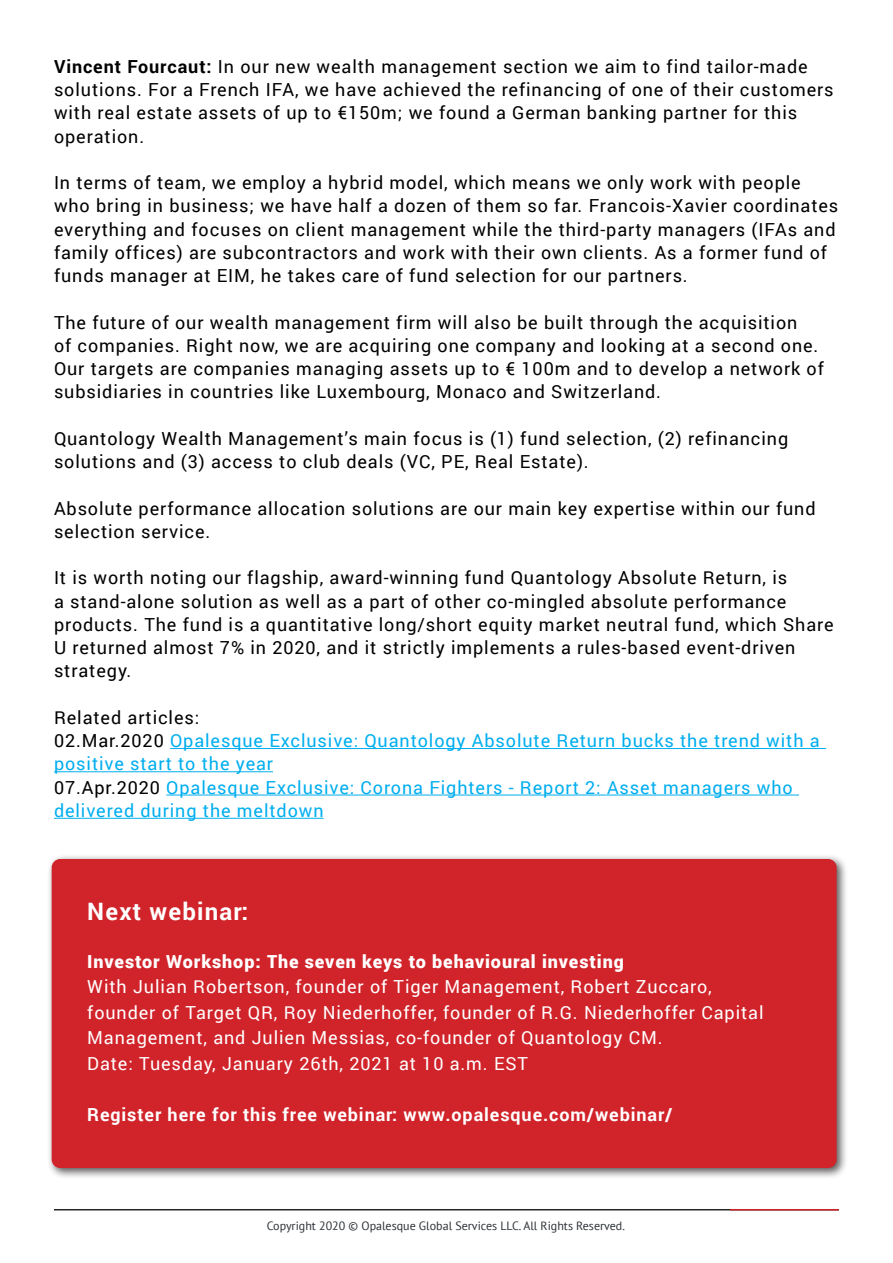
<style>
.page{position:relative;width:893px;height:1263px;background:#fff}
.page>*{position:absolute;margin:0;border:0;box-sizing:border-box;transform-origin:0 0}
.t1{font:700 24px "Roboto";letter-spacing:.05em;color:#fff}
.t2{font:18px/23.2px "Roboto";letter-spacing:.05em;color:#000}
.t3{font:18px/25.5px "Roboto";letter-spacing:.05em;color:#fff}
.t4{font:18px/23.2px "Roboto";letter-spacing:.05em;color:#00aeef}
.t5{font:700 18px "Roboto";letter-spacing:.05em;color:#fff}
.t6{font:900 18px "Roboto";letter-spacing:.05em;color:#fff}
.t7{font:12px "PT Sans";color:#2b3136}
.s1{font-weight:700}
.s2{color:#000}
</style>
<div class="page">
<hr style="left:54px;top:1209px;width:785px;height:1px;background:#262626">
<hr style="left:730px;top:1209px;width:109px;height:1px;background:#d1232a">
<div style="left:46px;top:854px;width:802px;height:325px;background:#231f20;opacity:.75"></div>
<div style="left:52px;top:859px;width:785px;height:309px;background:#d1232a;border-radius:9px"></div>
<hr style="left:170px;top:748px;width:656px;height:1px;background:#00aeef">
<hr style="left:54px;top:771px;width:219px;height:1px;background:#00aeef">
<hr style="left:166px;top:794px;width:633px;height:1px;background:#00aeef">
<hr style="left:54px;top:818px;width:270px;height:1px;background:#00aeef">
<p class="t2" style="left:54px;top:54px;width:781px"><span class="s1">Vincent Fourcaut:</span> In our new wealth management section we aim to find tailor-made solutions. For a French IFA, we have achieved the refinancing of one of their customers with real estate assets of up to €150m; we found a German banking partner for this operation.</p>
<p class="t2" style="left:54px;top:170px;width:786px">In terms of team, we employ a hybrid model, which means we only work with people who bring in business; we have half a dozen of them so far. Francois-Xavier coordinates everything and focuses on client management while the third-party managers (IFAs and family offices) are subcontractors and work with their own clients. As a former fund of funds manager at EIM, he takes care of fund selection for our partners.</p>
<p class="t2" style="left:54px;top:310px;width:771px">The future of our wealth management firm will also be built through the acquisition<br>of companies. Right now, we are acquiring one company and looking at a second one.<br>Our targets are companies managing assets up to € 100m and to develop a network of subsidiaries in countries like Luxembourg, Monaco and Switzerland.</p>
<p class="t2" style="left:54px;top:426px;width:736px">Quantology Wealth Management’s main focus is (1) fund selection, (2) refinancing solutions and (3) access to club deals (VC, PE, Real Estate).</p>
<p class="t2" style="left:54px;top:496px;width:763px">Absolute performance allocation solutions are our main key expertise within our fund selection service.</p>
<p class="t2" style="left:54px;top:566px;width:781px">It is worth noting our flagship, award-winning fund Quantology Absolute Return, is<br>a stand-alone solution as well as a part of other co-mingled absolute performance products. The fund is a quantitative long/short equity market neutral fund, which Share U returned almost 7% in 2020, and it strictly implements a rules-based event-driven strategy.</p>
<p class="t2" style="left:54px;top:705px;width:147px">Related articles:</p>
<p class="t4" style="left:54px;top:728px;width:767px"><span class="s2">02.Mar.2020</span> Opalesque Exclusive: Quantology Absolute Return bucks the trend with a positive start to the year</p>
<p class="t4" style="left:54px;top:775px;width:740px"><span class="s2">07.Apr.2020</span> Opalesque Exclusive: Corona Fighters - Report 2: Asset managers who delivered during the meltdown</p>
<p class="t1" style="left:87px;top:894px;width:162px">Next webinar:</p>
<p class="t6" style="left:87px;top:948px;width:538px">Investor Workshop: The seven keys to behavioural investing</p>
<p class="t3" style="left:87px;top:973px;width:678px">With Julian Robertson, founder of Tiger Management, Robert Zuccaro, founder of Target QR, Roy Niederhoffer, founder of R.G. Niederhoffer Capital<br>Management, and Julien Messias, co-founder of Quantology CM.</p>
<p class="t3" style="left:87px;top:1050px;width:442px">Date: Tuesday, January 26th, 2021 at 10 a.m. EST</p>
<p class="t5" style="left:87px;top:1101px;width:587px">Register here for this free webinar: www.opalesque.com/webinar/</p>
<p class="t7" style="left:267px;top:1218px;width:360px">Copyright 2020 © Opalesque Global Services LLC. All Rights Reserved.</p>
</div>
